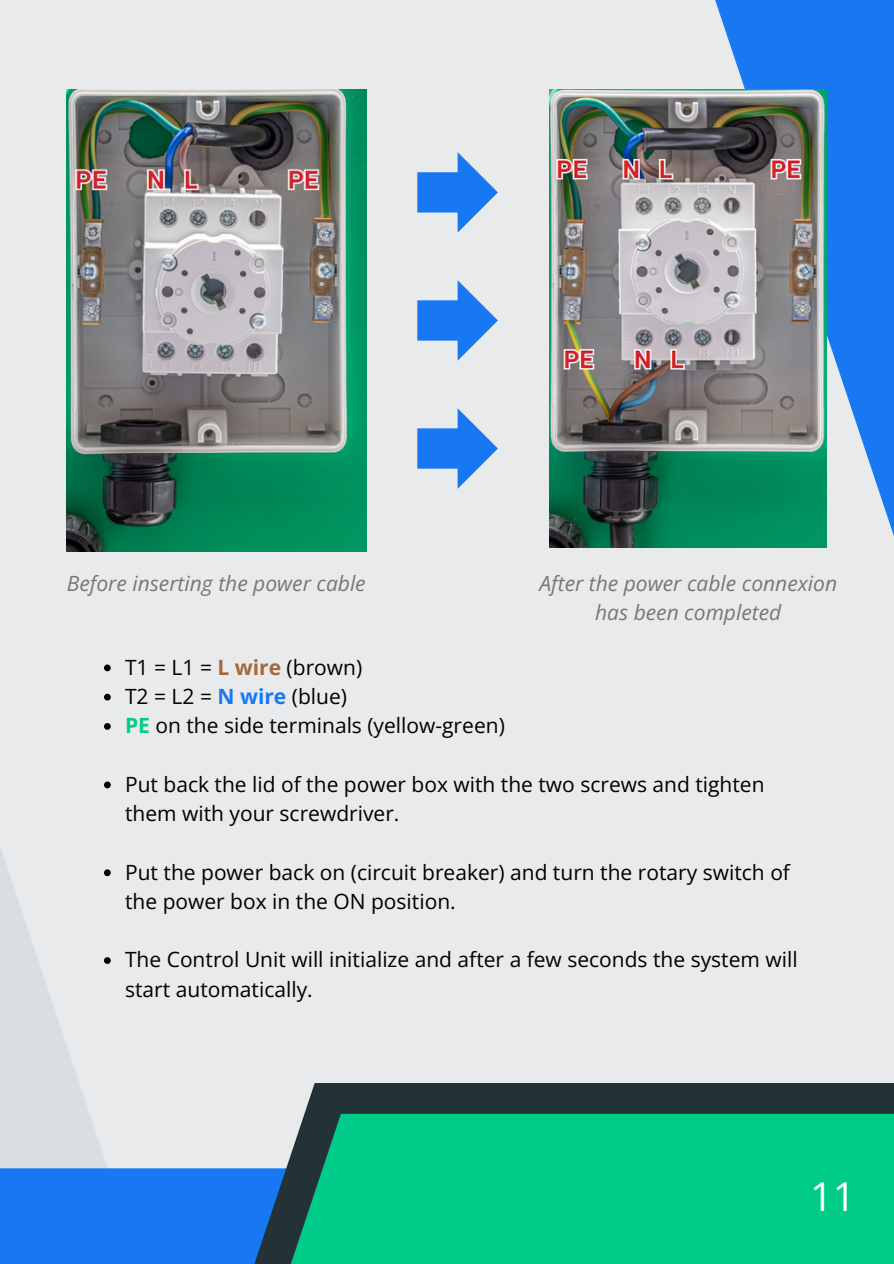
<style>
.page{position:relative;width:894px;height:1264px;background:#fff}
.page>*{position:absolute;margin:0;border:0;box-sizing:border-box;transform-origin:0 0}
.t1{font:39.75px "Open Sans";color:#fff}
.t2{font:21px/29.2px "Open Sans";color:#000}
.t3{font:italic 21px/29.2px "Open Sans";color:#797676;text-align:center}
.s1{font-weight:700;color:#a5683c}
.s2{font-weight:700;color:#1778f2}
.s3{font-weight:700;color:#00cc8a}
</style>
<div class="page">
<div style="left:0;top:0;width:893px;height:1263px;background:#e8eaeb"></div>
<div style="left:0;top:573px;width:336px;height:690px;background:linear-gradient(to right,#e3e6e8,#eaebec)"></div>
<div style="left:0;top:1168px;width:711px;height:95px;background:#1778f2"></div>
<svg style="left:249px;top:1082px;width:644px;height:181px;fill:#223237"></svg>
<div style="left:275px;top:1113px;width:618px;height:150px;background:#00cc8a"></div>
<svg style="left:580px;top:0;width:313px;height:548px;fill:#1778f2"></svg>
<img style="left:67px;top:89px;width:299px;height:463px">
<svg style="left:417px;top:152px;width:81px;height:81px"></svg>
<svg style="left:417px;top:280px;width:81px;height:81px"></svg>
<svg style="left:417px;top:408px;width:81px;height:81px"></svg>
<img style="left:549px;top:89px;width:277px;height:458px">
<svg style="left:104px;top:664px;width:7px;height:7px"></svg>
<svg style="left:104px;top:693px;width:7px;height:7px"></svg>
<svg style="left:104px;top:723px;width:7px;height:6px"></svg>
<svg style="left:104px;top:781px;width:7px;height:7px"></svg>
<svg style="left:104px;top:869px;width:7px;height:7px"></svg>
<svg style="left:104px;top:957px;width:7px;height:6px"></svg>
<p class="t3" style="left:67px;top:568px;width:300px">Before inserting the power cable</p>
<p class="t3" style="left:539px;top:568px;width:299px">After the power cable connexion has been completed</p>
<p class="t2" style="left:125px;top:652px;width:238px">T1 = L1 = <span class="s1">L wire</span> (brown)</p>
<h1 class="t2" style="left:125px;top:681px;width:223px">T2 = L2 = <span class="s2">N wire</span> (blue)</h1>
<h1 class="t2" style="left:125px;top:710px;width:381px"><span class="s3">PE</span> on the side terminals (yellow-green)</h1>
<p class="t2" style="left:125px;top:769px;width:641px">Put back the lid of the power box with the two screws and tighten them with your screwdriver.</p>
<p class="t2" style="left:125px;top:856px;width:666px">Put the power back on (circuit breaker) and turn the rotary switch of the power box in the ON position.</p>
<p class="t2" style="left:125px;top:944px;width:673px">The Control Unit will initialize and after a few seconds the system will start automatically.</p>
<p class="t1" style="left:809px;top:1168px;width:47px">11</p>
</div>
